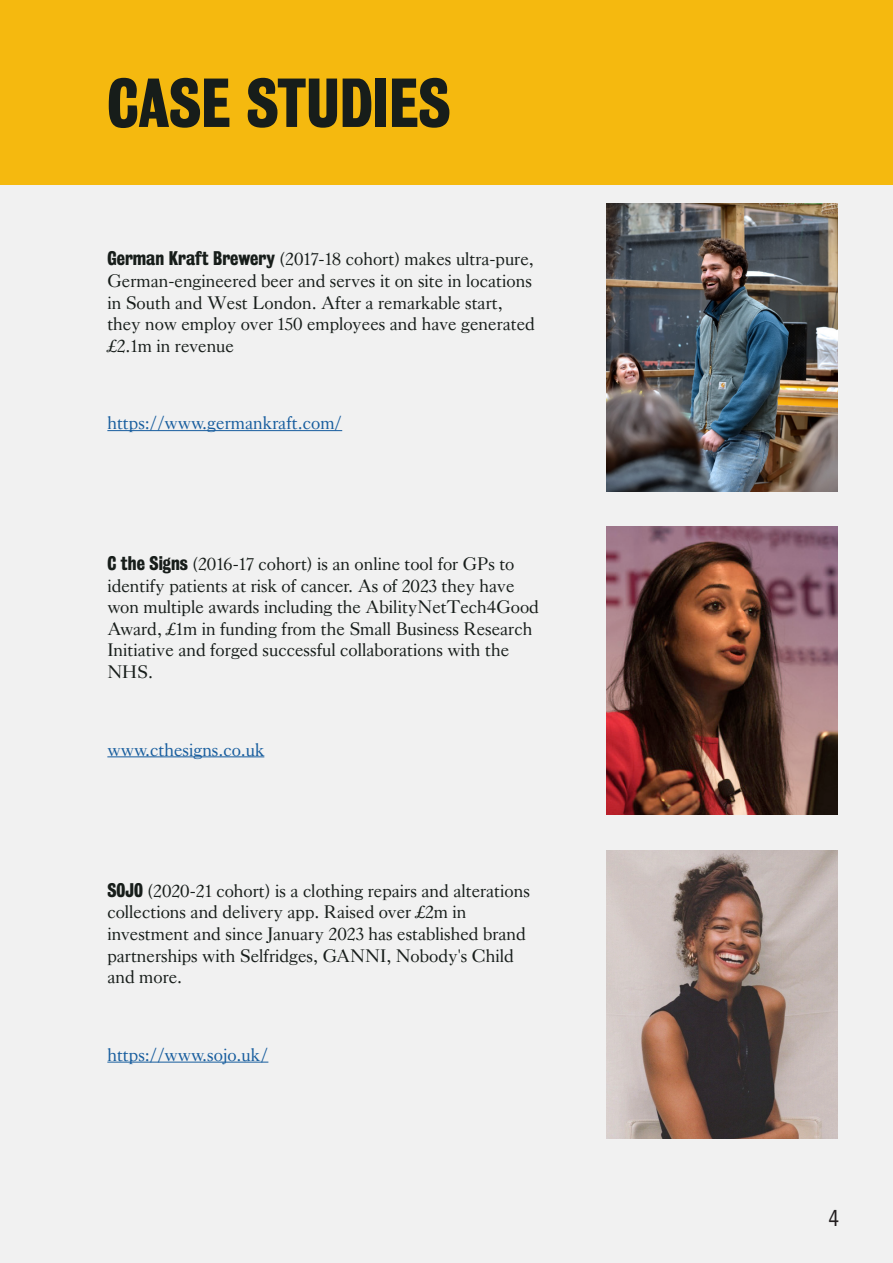
<style>
.page{position:relative;width:893px;height:1263px;background:#fff}
.page>*{position:absolute;margin:0;border:0;box-sizing:border-box;transform-origin:0 0}
.Header_2{font:63px "Kings Bureau Grot Three Seven";color:#171d1a}
.Header_3{font:21px "Kings Bureau Grot Five One";color:#231f20}
.Paragraph_highlight{font:18px/21.6px "Kings Caslon Display";color:#171d1a}
.t1{font:18px "Kings Caslon Display";color:#175d9e}
.s1{font-family:"Kings Bureau Grot Three Seven"}
</style>
<div class="page">
<div style="left:0;top:0;width:893px;height:1262px;background:#f1f1f1"></div>
<div style="left:0;top:0;width:893px;height:184px;background:#f5b90f"></div>
<hr style="left:107px;top:756px;width:157px;height:1px;background:#175d9e">
<img style="left:606px;top:526px;width:232px;height:289px">
<hr style="left:107px;top:430px;width:235px;height:1px;background:#175d9e">
<hr style="left:107px;top:1062px;width:161px;height:1px;background:#175d9e">
<img style="left:606px;top:850px;width:232px;height:289px">
<img style="left:606px;top:203px;width:232px;height:289px">
<p class="Header_2" style="left:107px;top:67px;width:345px">CASE STUDIES</p>
<p class="Paragraph_highlight" style="left:107px;top:248px;width:429px"><span class="s1">German Kraft Brewery</span> (2017-18 cohort) makes ultra-pure, German-engineered beer and serves it on site in locations in South and West London. After a remarkable start, they now employ over 150 employees and have generated £2.1m in revenue</p>
<p class="t1" style="left:107px;top:412px;width:236px">https://www.germankraft.com/</p>
<p class="Paragraph_highlight" style="left:107px;top:553px;width:433px"><span class="s1">C the Signs</span> (2016-17 cohort) is an online tool for GPs to identify patients at risk of cancer. As of 2023 they have won multiple awards including the AbilityNetTech4Good Award, £1m in funding from the Small Business Research Initiative and forged successful collaborations with the NHS.</p>
<p class="t1" style="left:107px;top:739px;width:159px">www.cthesigns.co.uk</p>
<p class="Paragraph_highlight" style="left:107px;top:880px;width:424px"><span class="s1">SOJO</span> (2020-21 cohort) is a clothing repairs and alterations collections and delivery app. Raised over £2m in investment and since January 2023 has established brand partnerships with Selfridges, GANNI, Nobody's Child and more.</p>
<p class="t1" style="left:107px;top:1044px;width:163px">https://www.sojo.uk/</p>
<p class="Header_3" style="left:828px;top:1206px;width:12px">4</p>
</div>
